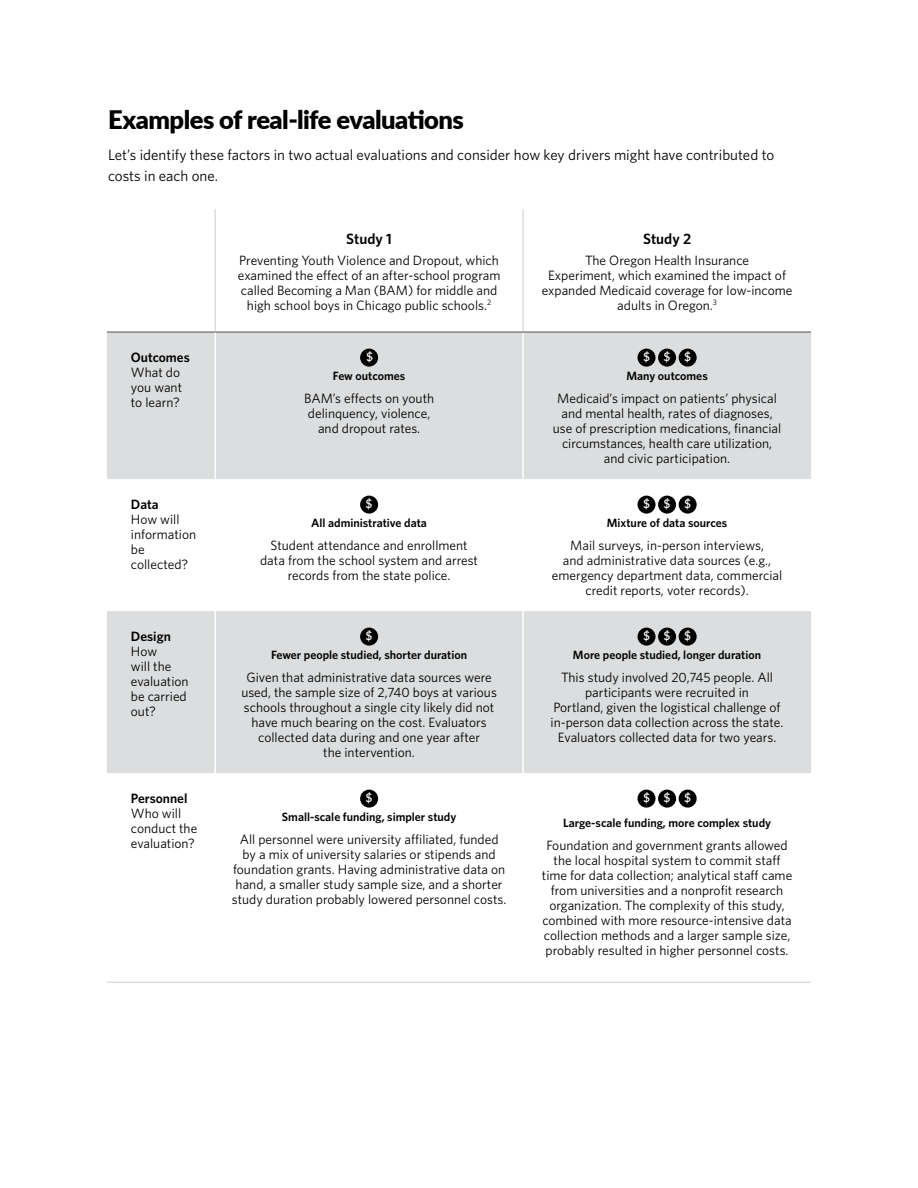
<style>
.page{position:relative;width:918px;height:1188px;background:#fff}
.page>*{position:absolute;margin:0;border:0;box-sizing:border-box;transform-origin:0 0}
.t1{font:900 25.5px "Lato";letter-spacing:-.02em;color:#000}
.t2{font:15px/21px "Whitney";color:#000}
.t3{font:600 15px "Whitney";color:#000}
.t4{font:13.5px/15px "Whitney";color:#000;text-align:center}
.t5{font:600 13.5px "Whitney";color:#000}
.t6{font:600 12px "Whitney";color:#000}
.t7{font:600 12px "Lato";color:#fff}
</style>
<div class="page">
<svg style="left:107px;top:333px;width:704px;height:440px;fill:#dcddde"></svg>
<hr style="left:214px;top:209px;width:2px;height:122px;background:#dcddde">
<hr style="left:522px;top:209px;width:2px;height:122px;background:#dcddde">
<hr style="left:107px;top:331px;width:108px;height:2px;background:#808285">
<hr style="left:215px;top:331px;width:308px;height:2px;background:#808285">
<hr style="left:523px;top:331px;width:288px;height:2px;background:#808285">
<hr style="left:214px;top:333px;width:2px;height:146px;background:#fff">
<hr style="left:522px;top:333px;width:2px;height:146px;background:#fff">
<hr style="left:214px;top:611px;width:2px;height:162px;background:#fff">
<hr style="left:522px;top:611px;width:2px;height:162px;background:#fff">
<hr style="left:107px;top:982px;width:108px;height:1px;background:#dcddde">
<hr style="left:215px;top:982px;width:308px;height:1px;background:#dcddde">
<hr style="left:523px;top:982px;width:288px;height:1px;background:#dcddde">
<div style="left:360px;top:349px;width:18px;height:18px;background:#000;border-radius:50%"></div>
<div style="left:638px;top:349px;width:18px;height:18px;background:#000;border-radius:50%"></div>
<div style="left:658px;top:349px;width:18px;height:18px;background:#000;border-radius:50%"></div>
<div style="left:679px;top:349px;width:18px;height:18px;background:#000;border-radius:50%"></div>
<div style="left:360px;top:496px;width:18px;height:18px;background:#000;border-radius:50%"></div>
<div style="left:638px;top:496px;width:18px;height:18px;background:#000;border-radius:50%"></div>
<div style="left:658px;top:496px;width:18px;height:18px;background:#000;border-radius:50%"></div>
<div style="left:679px;top:496px;width:18px;height:18px;background:#000;border-radius:50%"></div>
<div style="left:360px;top:628px;width:18px;height:18px;background:#000;border-radius:50%"></div>
<div style="left:638px;top:628px;width:18px;height:18px;background:#000;border-radius:50%"></div>
<div style="left:658px;top:628px;width:18px;height:18px;background:#000;border-radius:50%"></div>
<div style="left:679px;top:628px;width:18px;height:18px;background:#000;border-radius:50%"></div>
<div style="left:360px;top:790px;width:18px;height:18px;background:#000;border-radius:50%"></div>
<div style="left:638px;top:790px;width:18px;height:18px;background:#000;border-radius:50%"></div>
<div style="left:658px;top:790px;width:18px;height:18px;background:#000;border-radius:50%"></div>
<div style="left:679px;top:790px;width:18px;height:18px;background:#000;border-radius:50%"></div>
<h1 class="t1" style="left:108px;top:100px;width:357px">Examples of real-life evaluations</h1>
<p class="t2" style="left:108px;top:144px;width:668px">Let’s identify these factors in two actual evaluations and consider how key drivers might have contributed to costs in each one.</p>
<p class="t3" style="left:346px;top:228px;width:47px">Study 1</p>
<p class="t4" style="left:238px;top:252px;width:264px">Preventing Youth Violence and Dropout, which examined the effect of an after-school program called Becoming a Man (BAM) for middle and high school boys in Chicago public schools.<sup>2</sup></p>
<p class="t3" style="left:643px;top:228px;width:50px">Study 2</p>
<p class="t4" style="left:542px;top:252px;width:252px">The Oregon Health Insurance<br>Experiment, which examined the impact of expanded Medicaid coverage for low-income adults in Oregon.<sup>3</sup></p>
<p class="t5" style="left:131px;top:349px;width:60px">Outcomes</p>
<p class="t4" style="left:131px;top:365px;width:53px;text-align:left">What do you want to learn?</p>
<p class="t7" style="left:366px;top:348px;width:8px">$</p>
<p class="t6" style="left:333px;top:368px;width:74px">Few outcomes</p>
<p class="t4" style="left:304px;top:390px;width:132px">BAM’s effects on youth delinquency, violence, and dropout rates.</p>
<p class="t7" style="left:643px;top:348px;width:50px">$$$</p>
<p class="t6" style="left:626px;top:368px;width:83px">Many outcomes</p>
<p class="t4" style="left:553px;top:390px;width:230px">Medicaid’s impact on patients’ physical and mental health, rates of diagnoses, use of prescription medications, financial circumstances, health care utilization, and civic participation.</p>
<p class="t5" style="left:131px;top:496px;width:29px">Data</p>
<p class="t4" style="left:131px;top:512px;width:67px;text-align:left">How will information be collected?</p>
<p class="t7" style="left:366px;top:495px;width:8px">$</p>
<p class="t6" style="left:311px;top:515px;width:117px">All administrative data</p>
<p class="t4" style="left:260px;top:537px;width:219px">Student attendance and enrollment data from the school system and arrest records from the state police.</p>
<p class="t7" style="left:643px;top:495px;width:50px">$$$</p>
<p class="t6" style="left:607px;top:515px;width:122px">Mixture of data sources</p>
<p class="t4" style="left:552px;top:537px;width:232px">Mail surveys, in-person interviews,<br>and administrative data sources (e.g., emergency department data, commercial credit reports, voter records).</p>
<p class="t5" style="left:131px;top:628px;width:41px">Design</p>
<p class="t4" style="left:131px;top:644px;width:59px;text-align:left">How<br>will the evaluation be carried out?</p>
<p class="t7" style="left:366px;top:627px;width:8px">$</p>
<p class="t6" style="left:271px;top:647px;width:198px">Fewer people studied, shorter duration</p>
<p class="t4" style="left:241px;top:669px;width:257px">Given that administrative data sources were used, the sample size of 2,740 boys at various schools throughout a single city likely did not have much bearing on the cost. Evaluators collected data during and one year after<br>the intervention.</p>
<p class="t7" style="left:643px;top:627px;width:50px">$$$</p>
<p class="t6" style="left:573px;top:647px;width:190px">More people studied, longer duration</p>
<p class="t4" style="left:551px;top:669px;width:234px">This study involved 20,745 people. All participants were recruited in<br>Portland, given the logistical challenge of in-person data collection across the state.<br>Evaluators collected data for two years.</p>
<p class="t5" style="left:131px;top:790px;width:58px">Personnel</p>
<p class="t4" style="left:131px;top:806px;width:68px;text-align:left">Who will conduct the evaluation?</p>
<p class="t7" style="left:366px;top:789px;width:8px">$</p>
<p class="t6" style="left:282px;top:809px;width:176px">Small-scale funding, simpler study</p>
<p class="t4" style="left:232px;top:831px;width:276px">All personnel were university affiliated, funded by a mix of university salaries or stipends and foundation grants. Having administrative data on hand, a smaller study sample size, and a shorter study duration probably lowered personnel costs.</p>
<p class="t7" style="left:643px;top:789px;width:50px">$$$</p>
<p class="t6" style="left:563px;top:815px;width:210px">Large-scale funding, more complex study</p>
<p class="t4" style="left:542px;top:837px;width:252px">Foundation and government grants allowed the local hospital system to commit staff time for data collection; analytical staff came from universities and a nonprofit research organization. The complexity of this study, combined with more resource-intensive data collection methods and a larger sample size, probably resulted in higher personnel costs.</p>
</div>
